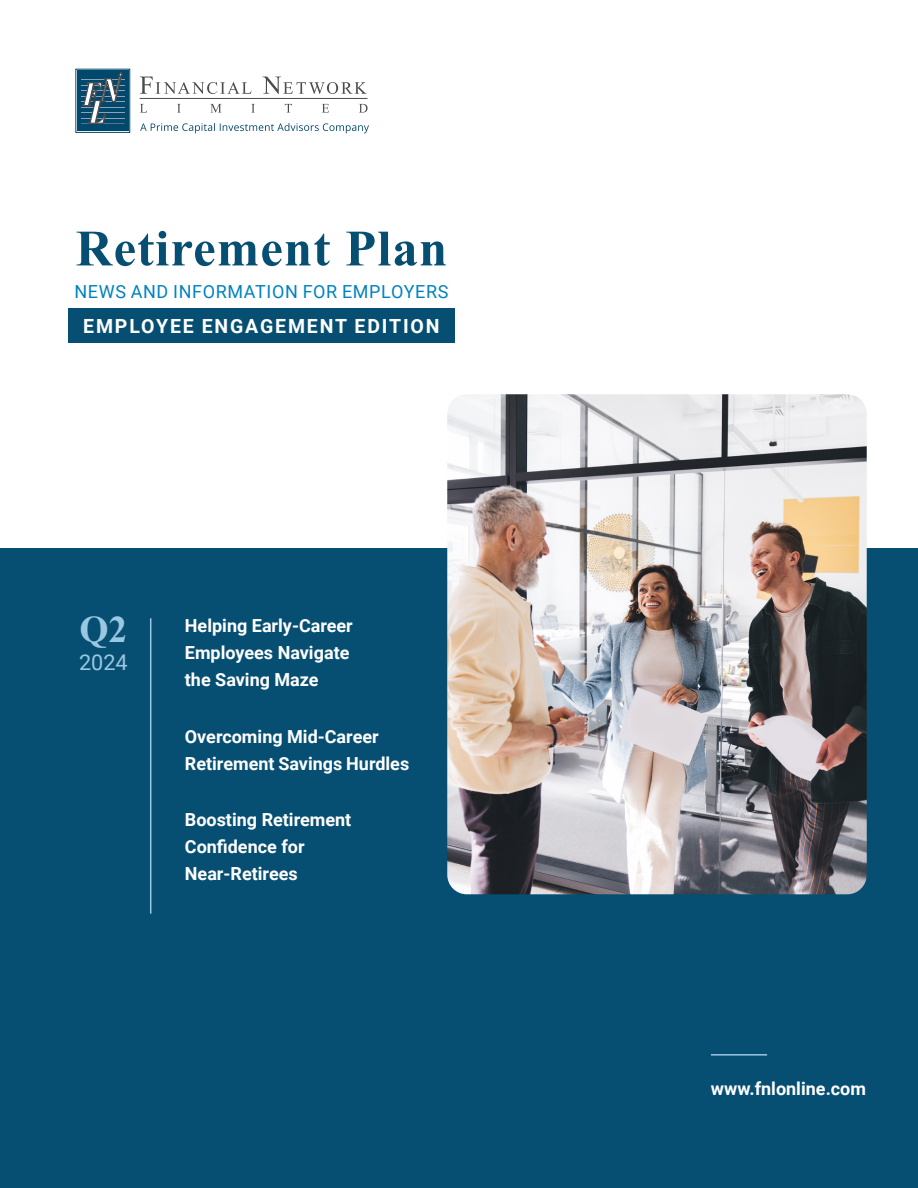
<style>
.page{position:relative;width:918px;height:1188px;background:#fff}
.page>*{position:absolute;margin:0;border:0;box-sizing:border-box;transform-origin:0 0}
.t1{font:700 51px "Times New Roman";letter-spacing:.02em;color:#074f72}
.t2{font:700 37.5px "Times New Roman";color:#9ac7e2}
.t3{font:21.75px "Roboto";color:#9ac7e2}
.t4{font:700 19.5px "Roboto";letter-spacing:.095em;color:#fff}
.t5{font:700 18px/27px "Roboto";color:#fff}
.t6{font:18px "Roboto";letter-spacing:.035em;color:#0082bf}
</style>
<div class="page">
<div style="left:0;top:548px;width:918px;height:640px;background:#074f72"></div>
<svg style="left:140px;top:77px;width:112px;height:17px"></svg>
<svg style="left:263px;top:77px;width:104px;height:17px"></svg>
<svg style="left:140px;top:104px;width:7px;height:9px"></svg>
<svg style="left:177px;top:104px;width:4px;height:9px"></svg>
<svg style="left:210px;top:104px;width:12px;height:9px"></svg>
<svg style="left:251px;top:104px;width:4px;height:9px"></svg>
<svg style="left:285px;top:104px;width:7px;height:9px"></svg>
<svg style="left:322px;top:104px;width:7px;height:9px"></svg>
<svg style="left:359px;top:104px;width:9px;height:9px"></svg>
<hr style="left:140px;top:98px;width:227px;height:1px;background:#4b4b4d">
<div style="left:76px;top:69px;width:54px;height:64px;border:1px solid #00496c"></div>
<div style="left:77px;top:71px;width:51px;height:60px;background:#00496c"></div>
<hr style="left:81px;top:112px;width:44px;height:1px;background:#949eb2">
<hr style="left:81px;top:118px;width:44px;height:1px;background:#949eb2">
<hr style="left:81px;top:123px;width:44px;height:1px;background:#949eb2">
<hr style="left:81px;top:102px;width:44px;height:1px;background:#949eb2">
<hr style="left:81px;top:107px;width:44px;height:1px;background:#949eb2">
<hr style="left:81px;top:91px;width:44px;height:1px;background:#949eb2">
<hr style="left:81px;top:96px;width:44px;height:1px;background:#949eb2">
<hr style="left:81px;top:85px;width:44px;height:1px;background:#949eb2">
<hr style="left:81px;top:80px;width:44px;height:1px;background:#949eb2">
<svg style="left:82px;top:72px;width:41px;height:52px"></svg>
<svg style="left:140px;top:123px;width:229px;height:10px"></svg>
<img style="left:447px;top:394px;width:420px;height:500px">
<hr style="left:150px;top:618px;width:1px;height:296px;background:#9ac7e2">
<hr style="left:711px;top:1054px;width:56px;height:2px;background:#9ac7e2">
<div style="left:68px;top:308px;width:387px;height:35px;background:#074f72"></div>
<h1 class="t1" style="left:76px;top:213px;width:373px">Retirement Plan</h1>
<p class="t6" style="left:74px;top:279px;width:375px">NEWS AND INFORMATION FOR EMPLOYERS</p>
<p class="t4" style="left:83px;top:312px;width:358px">EMPLOYEE ENGAGEMENT EDITION</p>
<h2 class="t2" style="left:79px;top:604px;width:49px">Q2</h2>
<p class="t3" style="left:79px;top:647px;width:50px">2024</p>
<p class="t5" style="left:185px;top:611px;width:169px">Helping Early-Career<br>Employees Navigate the Saving Maze</p>
<p class="t5" style="left:185px;top:722px;width:226px">Overcoming Mid-Career<br>Retirement Savings Hurdles</p>
<p class="t5" style="left:185px;top:806px;width:168px">Boosting Retirement<br>Confidence for<br>Near-Retirees</p>
<p class="t5" style="left:711px;top:1074px;width:157px">www.fnlonline.com</p>
</div>
